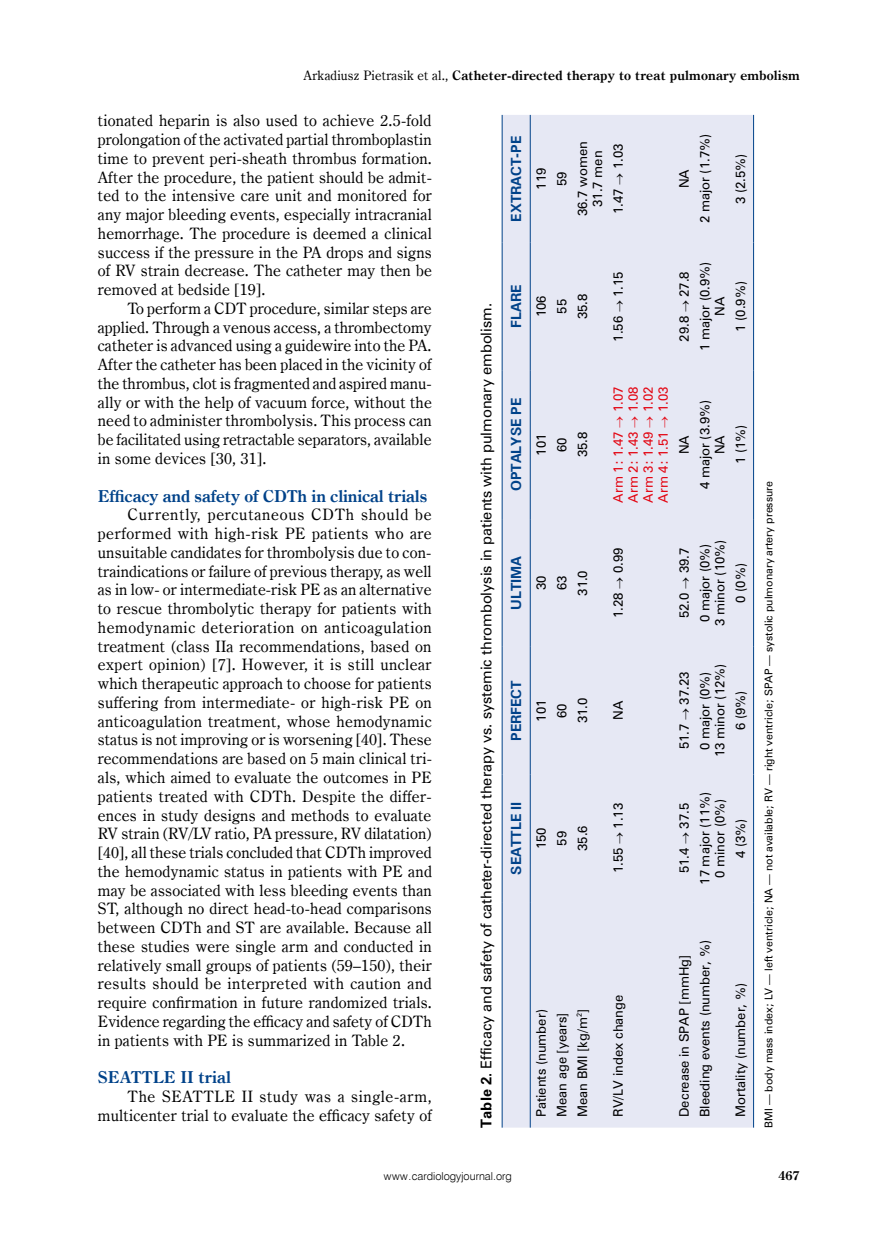
<style>
.page{position:relative;width:872px;height:1234px;background:#fff}
.page>*{position:absolute;margin:0;border:0;box-sizing:border-box;transform-origin:0 0}
.t1{font:700 16.5px "Century Oldst EU";letter-spacing:-.01em;color:#004289}
.t2{font:15.75px/18.8px "Century Oldst EU";letter-spacing:.015em;color:#000;text-align:justify}
.t3{font:13.5px "Zurich PL";color:#000}
.t4{font:700 13.05px "Century Oldst EU";letter-spacing:.015em;color:#000}
.t5{font:700 12.75px "Zurich PL";color:#004289}
.t6{font:700 12.75px "Century Oldst EU";color:#000}
.t7{font:12px/15px "Zurich PL";color:#000;text-align:center}
.t8{font:12px/15px "Zurich PL";color:#e30613;text-align:justify}
.t9{font:10.95px "Swis 721 Lt EU";color:#000}
.t10{font:9.75px "Zurich PL";color:#000}
.s1{font-weight:400}
.s2{font-weight:700}
</style>
<div class="page">
<div style="left:503px;top:115px;width:250px;height:1012px;background:#e6e8f4"></div>
<hr style="left:753px;top:901px;width:1px;height:226px;background:#004289">
<hr style="left:753px;top:774px;width:1px;height:127px;background:#004289">
<hr style="left:753px;top:646px;width:1px;height:128px;background:#004289">
<hr style="left:753px;top:519px;width:1px;height:127px;background:#004289">
<hr style="left:753px;top:370px;width:1px;height:149px;background:#004289">
<hr style="left:753px;top:242px;width:1px;height:128px;background:#004289">
<hr style="left:753px;top:115px;width:1px;height:127px;background:#004289">
<hr style="left:502px;top:901px;width:1px;height:226px;background:#004289">
<hr style="left:502px;top:774px;width:1px;height:127px;background:#004289">
<hr style="left:502px;top:646px;width:1px;height:128px;background:#004289">
<hr style="left:502px;top:519px;width:1px;height:127px;background:#004289">
<hr style="left:502px;top:370px;width:1px;height:149px;background:#004289">
<hr style="left:502px;top:242px;width:1px;height:128px;background:#004289">
<hr style="left:502px;top:115px;width:1px;height:127px;background:#004289">
<hr style="left:530px;top:901px;width:1px;height:226px;background:#004289">
<hr style="left:530px;top:774px;width:1px;height:127px;background:#004289">
<hr style="left:530px;top:646px;width:1px;height:128px;background:#004289">
<hr style="left:530px;top:519px;width:1px;height:127px;background:#004289">
<hr style="left:530px;top:370px;width:1px;height:149px;background:#004289">
<hr style="left:530px;top:242px;width:1px;height:128px;background:#004289">
<hr style="left:530px;top:115px;width:1px;height:127px;background:#004289">
<p class="t4" style="left:303px;top:68px;width:498px"><span class="s1">Arkadiusz Pietrasik et al.,</span> Catheter-directed therapy to treat pulmonary embolism</p>
<p class="t2" style="left:98px;top:112px;width:336px">tionated heparin is also used to achieve 2.5-fold prolongation of the activated partial thromboplastin time to prevent peri-sheath thrombus formation.<br>After the procedure, the patient should be admit&shy;ted to the intensive care unit and monitored for any major bleeding events, especially intracranial hemorrhage. The procedure is deemed a clinical success if the pressure in the PA drops and signs of RV strain decrease. The catheter may then be removed at bedside [19].</p>
<p class="t2" style="left:98px;top:299px;width:336px;text-indent:30px">To perform a CDT procedure, similar steps are applied. Through a venous access, a thrombectomy catheter is advanced using a guidewire into the PA.<br>After the catheter has been placed in the vicinity of the thrombus, clot is fragmented and aspired manu&shy;ally or with the help of vacuum force, without the need to administer thrombolysis. This process can be facilitated using retractable separators, available in some devices [30, 31].</p>
<p class="t1" style="left:98px;top:485px;width:331px">Efficacy and safety of CDTh in clinical trials</p>
<p class="t2" style="left:98px;top:505px;width:336px;text-indent:30px">Currently, percutaneous CDTh should be performed with high-risk PE patients who are unsuitable candidates for thrombolysis due to con&shy;traindications or failure of previous therapy, as well as in low- or intermediate-risk PE as an alternative to rescue thrombolytic therapy for patients with hemodynamic deterioration on anticoagulation treatment (class IIa recommendations, based on expert opinion) [7]. However, it is still unclear which therapeutic approach to choose for patients suffering from intermediate- or high-risk PE on anticoagulation treatment, whose hemodynamic status is not improving or is worsening [40]. These recommendations are based on 5 main clinical tri&shy;als, which aimed to evaluate the outcomes in PE patients treated with CDTh. Despite the differ&shy;ences in study designs and methods to evaluate RV strain (RV/LV ratio, PA pressure, RV dilatation) [40], all these trials concluded that CDTh improved the hemodynamic status in patients with PE and may be associated with less bleeding events than ST, although no direct head-to-head comparisons between CDTh and ST are available. Because all these studies were single arm and conducted in relatively small groups of patients (59–150), their results should be interpreted with caution and require confirmation in future randomized trials.<br>Evidence regarding the efficacy and safety of CDTh in patients with PE is summarized in Table 2.</p>
<p class="t1" style="left:98px;top:1066px;width:135px">SEATTLE II trial</p>
<p class="t2" style="left:98px;top:1087px;width:335px;text-align:right">The SEATTLE II study was a single-arm, multicenter trial to evaluate the efficacy safety of</p>
<p class="t3" style="left:477px;top:1127px;width:825px;rotate:-90deg"><span class="s2">Table 2.</span> Efficacy and safety of catheter-directed therapy vs. systemic thrombolysis in patients with pulmonary embolism.</p>
<p class="t5" style="left:508px;top:222px;width:87px;rotate:-90deg">EXTRACT-PE</p>
<p class="t7" style="left:533px;top:190px;width:23px;rotate:-90deg">119</p>
<p class="t7" style="left:554px;top:186px;width:16px;rotate:-90deg">59</p>
<p class="t7" style="left:575px;top:216px;width:76px;rotate:-90deg">36.7 women<br>31.7 men</p>
<p class="t7" style="left:610px;top:214px;width:72px;rotate:-90deg">1.47 → 1.03</p>
<p class="t7" style="left:676px;top:188px;width:21px;rotate:-90deg">NA</p>
<p class="t7" style="left:697px;top:223px;width:91px;rotate:-90deg">2 major (1.7%)</p>
<p class="t7" style="left:732px;top:204px;width:52px;rotate:-90deg">3 (2.5%)</p>
<p class="t5" style="left:508px;top:328px;width:45px;rotate:-90deg">FLARE</p>
<p class="t7" style="left:533px;top:317px;width:23px;rotate:-90deg">106</p>
<p class="t7" style="left:554px;top:313px;width:16px;rotate:-90deg">55</p>
<p class="t7" style="left:575px;top:319px;width:27px;rotate:-90deg">35.8</p>
<p class="t5" style="left:508px;top:491px;width:95px;rotate:-90deg">OPTALYSE PE</p>
<p class="t7" style="left:533px;top:455px;width:23px;rotate:-90deg">101</p>
<p class="t7" style="left:554px;top:452px;width:16px;rotate:-90deg">60</p>
<p class="t7" style="left:575px;top:457px;width:27px;rotate:-90deg">35.8</p>
<p class="t5" style="left:508px;top:609px;width:55px;rotate:-90deg">ULTIMA</p>
<p class="t7" style="left:533px;top:590px;width:16px;rotate:-90deg">30</p>
<p class="t7" style="left:554px;top:590px;width:16px;rotate:-90deg">63</p>
<p class="t7" style="left:575px;top:595px;width:27px;rotate:-90deg">31.0</p>
<p class="t5" style="left:508px;top:740px;width:62px;rotate:-90deg">PERFECT</p>
<p class="t7" style="left:533px;top:721px;width:23px;rotate:-90deg">101</p>
<p class="t7" style="left:554px;top:717px;width:16px;rotate:-90deg">60</p>
<p class="t7" style="left:575px;top:723px;width:27px;rotate:-90deg">31.0</p>
<p class="t5" style="left:508px;top:874px;width:74px;rotate:-90deg">SEATTLE II</p>
<p class="t7" style="left:533px;top:849px;width:23px;rotate:-90deg">150</p>
<p class="t7" style="left:554px;top:845px;width:16px;rotate:-90deg">59</p>
<p class="t7" style="left:575px;top:850px;width:27px;rotate:-90deg">35.6</p>
<p class="t7" style="left:610px;top:341px;width:72px;rotate:-90deg">1.56 → 1.15</p>
<p class="t7" style="left:676px;top:341px;width:72px;rotate:-90deg">29.8 → 27.8</p>
<p class="t7" style="left:697px;top:351px;width:91px;rotate:-90deg">1 major (0.9%)<br>NA</p>
<p class="t7" style="left:732px;top:331px;width:52px;rotate:-90deg">1 (0.9%)</p>
<p class="t8" style="left:610px;top:502px;width:118px;rotate:-90deg">Arm 1: 1.47 → 1.07<br>Arm 2: 1.43 → 1.08<br>Arm 3: 1.49 → 1.02<br>Arm 4: 1.51 → 1.03</p>
<p class="t7" style="left:676px;top:454px;width:21px;rotate:-90deg">NA</p>
<p class="t7" style="left:697px;top:489px;width:91px;rotate:-90deg">4 major (3.9%)<br>NA</p>
<p class="t7" style="left:732px;top:464px;width:41px;rotate:-90deg">1 (1%)</p>
<p class="t7" style="left:610px;top:618px;width:72px;rotate:-90deg">1.28 → 0.99</p>
<p class="t7" style="left:676px;top:618px;width:72px;rotate:-90deg">52.0 → 39.7</p>
<p class="t7" style="left:697px;top:626px;width:88px;rotate:-90deg">0 major (0%)<br>3 minor (10%)</p>
<p class="t7" style="left:732px;top:602px;width:41px;rotate:-90deg">0 (0%)</p>
<p class="t7" style="left:610px;top:720px;width:21px;rotate:-90deg">NA</p>
<p class="t7" style="left:610px;top:873px;width:72px;rotate:-90deg">1.55 → 1.13</p>
<p class="t7" style="left:676px;top:749px;width:79px;rotate:-90deg">51.7 → 37.23</p>
<p class="t7" style="left:697px;top:757px;width:95px;rotate:-90deg">0 major (0%)<br>13 minor (12%)</p>
<p class="t7" style="left:732px;top:730px;width:41px;rotate:-90deg">6 (9%)</p>
<p class="t7" style="left:676px;top:873px;width:72px;rotate:-90deg">51.4 → 37.5</p>
<p class="t7" style="left:697px;top:884px;width:94px;rotate:-90deg">17 major (11%)<br>0 minor (0%)</p>
<p class="t7" style="left:732px;top:857px;width:41px;rotate:-90deg">4 (3%)</p>
<p class="t7" style="left:533px;top:1116px;width:109px;rotate:-90deg">Patients (number)</p>
<p class="t7" style="left:575px;top:1116px;width:109px;rotate:-90deg">Mean BMI [kg/m<sup>2</sup>]</p>
<p class="t7" style="left:554px;top:1116px;width:106px;rotate:-90deg">Mean age [years]</p>
<p class="t7" style="left:610px;top:1116px;width:124px;rotate:-90deg">RV/LV index change</p>
<p class="t7" style="left:676px;top:1116px;width:163px;rotate:-90deg">Decrease in SPAP [mmHg]</p>
<p class="t7" style="left:697px;top:1116px;width:178px;rotate:-90deg">Bleeding events (number, %)</p>
<p class="t7" style="left:732px;top:1116px;width:135px;rotate:-90deg">Mortality (number, %)</p>
<p class="t10" style="left:762px;top:1127px;width:648px;rotate:-90deg">BMI — body mass index; LV — left ventricle; NA — not available; RV — right ventricle; SPAP — systolic pulmonary artery pressure</p>
<p class="t9" style="left:384px;top:1169px;width:129px">www.cardiologyjournal.org</p>
<p class="t6" style="left:778px;top:1167px;width:23px">467</p>
</div>
